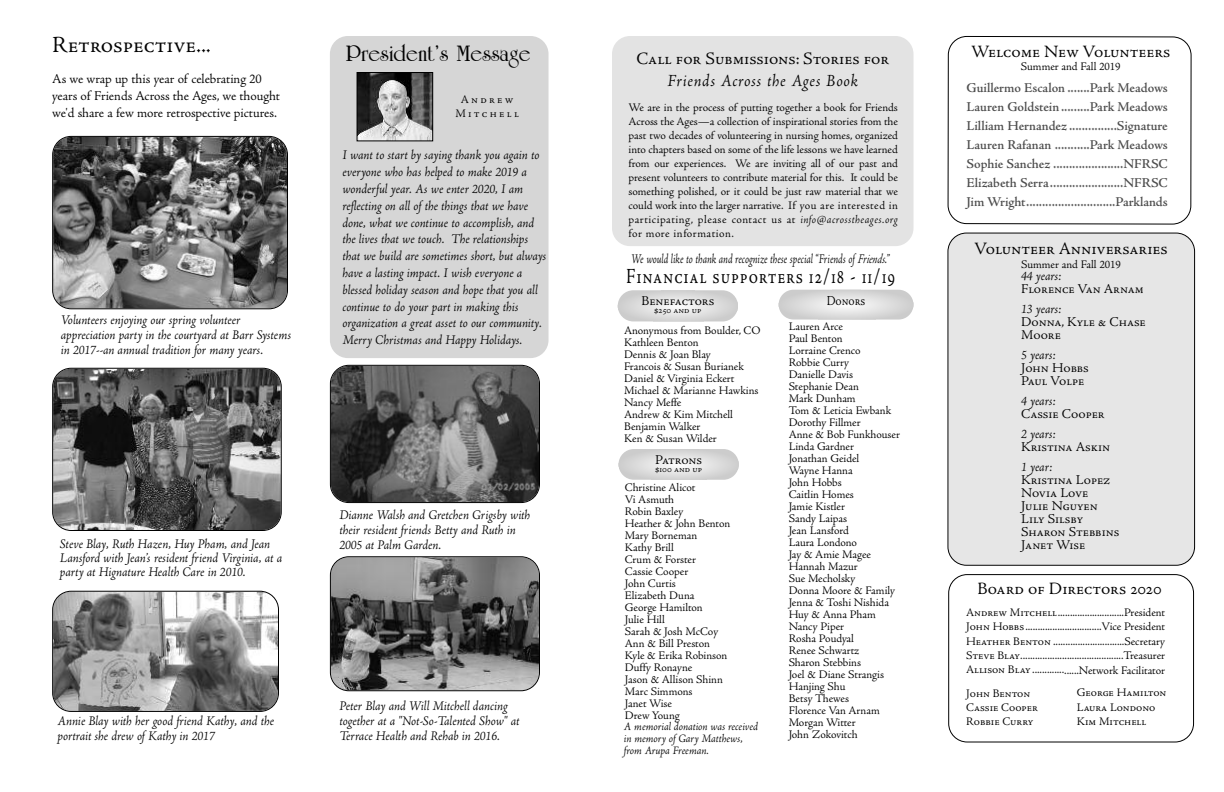
<style>
.page{position:relative;width:1224px;height:792px;background:#fff}
.page>*{position:absolute;margin:0;border:0;box-sizing:border-box;transform-origin:0 0}
.t1{font:700 24px "University Roman BT";letter-spacing:.005em;color:#000}
.t2{font:24px "Adobe Jenson Regular SC";color:#000}
.t3{font:22.5px "Adobe Jenson Regular SC";letter-spacing:.05em;color:#000;scale:.8 1}
.t4{font:18px "Adobe Jenson Regular SC";color:#000}
.t5{font:italic 18px "Adobe Jenson";letter-spacing:.04em;color:#000}
.t6{font:14.2px "Adobe Jenson Regular SC";color:#000;scale:.84 1}
.t7{font:italic 14px/16.8px "Adobe Jenson";color:#000}
.t8{font:600 14px/19px "Adobe Jenson";letter-spacing:-.005em;color:#4d4d4d;text-align:justify}
.t9{font:14px/13px "Adobe Jenson Regular SC";color:#000}
.t10{font:14px/16.8px "Adobe Jenson";letter-spacing:-.005em;color:#000}
.t11{font:italic 14px "Adobe Jenson";color:#000;scale:.8 1}
.t12{font:12px/12px "Adobe Jenson";color:#000}
.t13{font:12px/14.4px "Adobe Jenson Regular SC";color:#000}
.t14{font:italic 12px/12px "Adobe Jenson";letter-spacing:-.005em;color:#000}
.t15{font:12px/14.4px "Adobe Jenson Regular SC";letter-spacing:.195em;color:#000;text-align:center}
.t16{font:10px "Adobe Jenson Regular SC";color:#000}
.s1{font-style:italic}
.s2{font-family:"Adobe Jenson Regular SC"}
</style>
<div class="page">
<div style="left:330px;top:36px;width:219px;height:322px;background:#d6d6d6;border-radius:18px"></div>
<div style="left:612px;top:36px;width:302px;height:210px;background:#e3e3e3;border-radius:18px"></div>
<div style="left:947px;top:233px;width:248px;height:333px;background:#e6e6e6"></div>
<svg style="left:948px;top:36px;width:244px;height:189px"></svg>
<svg style="left:948px;top:574px;width:246px;height:169px"></svg>
<svg style="left:618px;top:290px;width:120px;height:32px;background:#dbdbdb"></svg>
<svg style="left:619px;top:449px;width:120px;height:31px;background:#dbdbdb"></svg>
<svg style="left:779px;top:290px;width:134px;height:30px;background:#dbdbdb"></svg>
<img style="left:359px;top:74px;width:72px;height:65px">
<div style="left:357px;top:72px;width:76px;height:69px;border:1px solid #000"></div>
<svg style="left:52px;top:591px;width:227px;height:121px;background:#949494"></svg>
<svg style="left:52px;top:136px;width:236px;height:173px;background:#6e6e6e"></svg>
<svg style="left:52px;top:368px;width:230px;height:163px;background:#616161"></svg>
<svg style="left:330px;top:365px;width:210px;height:138px;background:#575757"></svg>
<svg style="left:330px;top:556px;width:210px;height:135px;background:#6d6d6d"></svg>
<h1 class="t2" style="left:52px;top:37px;width:160px">Retrospective...</h1>
<p class="t10" style="left:52px;top:72px;width:229px">As we wrap up this year of celebrating 20 years of Friends Across the Ages, we thought we'd share a few more retrospective pictures.</p>
<p class="t7" style="left:61px;top:314px;width:232px;line-height:15px">Volunteers enjoying our spring volunteer appreciation party in the courtyard at Barr Systems in 2017--an annual tradition for many years.</p>
<h1 class="t1" style="left:346px;top:39px;width:186px">President’s Message</h1>
<p class="t15" style="left:455px;top:93px;width:65px">Andrew<br>Mitchell</p>
<p class="t7" style="left:342px;top:148px;width:206px">I want to start by saying thank you again to everyone who has helped to make 2019 a wonderful year. As we enter 2020, I am reflecting on all of the things that we have done, what we continue to accomplish, and the lives that we touch. The relationships that we build are sometimes short, but always have a lasting impact. I wish everyone a blessed holiday season and hope that you all continue to do your part in making this organization a great asset to our community.<br>Merry Christmas and Happy Holidays.</p>
<p class="t7" style="left:60px;top:539px;width:224px;line-height:14px">Steve Blay, Ruth Hazen, Huy Pham, and Jean<br>Lansford with Jean’s resident friend Virginia, at a party at Hignature Health Care in 2010.</p>
<p class="t7" style="left:58px;top:715px;width:218px;line-height:15px">Annie Blay with her good friend Kathy, and the portrait she drew of Kathy in 2017</p>
<p class="t7" style="left:339px;top:509px;width:192px;line-height:15px">Dianne Walsh and Gretchen Grigsby with their resident friends Betty and Ruth in<br>2005 at Palm Garden.</p>
<p class="t7" style="left:339px;top:699px;width:182px;line-height:15px">Peter Blay and Will Mitchell dancing together at a "Not-So-Talented Show" at<br>Terrace Health and Rehab in 2016.</p>
<h3 class="t4" style="left:636px;top:53px;width:254px">Call for Submissions: Stories for</h3>
<h3 class="t5" style="left:668px;top:73px;width:192px">Friends Across the Ages Book</h3>
<p class="t12" style="left:628px;top:101px;width:271px;line-height:14px;text-align:justify">We are in the process of putting together a book for Friends Across the Ages—a collection of inspirational stories from the past two decades of volunteering in nursing homes, organized into chapters based on some of the life lessons we have learned from our experiences. We are inviting all of our past and present volunteers to contribute material for this. It could be something polished, or it could be just raw material that we could work into the larger narrative. If you are interested in participating, please contact us at <span class="s1">info@acrosstheages.org </span>for more information.</p>
<p class="t11" style="left:631px;top:253px;width:325px">We would like to thank and recognize these special “Friends of Friends.”</p>
<h2 class="t3" style="left:626px;top:269px;width:338px">Financial supporters 12/18 - 11/19</h2>
<p class="t9" style="left:641px;top:296px;width:74px">Benefactors</p>
<p class="t16" style="left:654px;top:307px;width:49px">$250 and up</p>
<p class="t6" style="left:827px;top:297px;width:48px">Donors</p>
<p class="t12" style="left:624px;top:325px;width:138px">Anonymous from Boulder, CO<br>Kathleen Benton<br>Dennis &amp; Joan Blay<br>Francois &amp; Susan Burianek<br>Daniel &amp; Virginia Eckert<br>Michael &amp; Marianne Hawkins<br>Nancy Meffe<br>Andrew &amp; Kim Mitchell<br>Benjamin Walker<br>Ken &amp; Susan Wilder</p>
<p class="t12" style="left:789px;top:322px;width:113px">Lauren Arce<br>Paul Benton<br>Lorraine Crenco<br>Robbie Curry<br>Danielle Davis<br>Stephanie Dean<br>Mark Dunham<br>Tom &amp; Leticia Ewbank<br>Dorothy Fillmer<br>Anne &amp; Bob Funkhouser<br>Linda Gardner<br>Jonathan Geidel<br>Wayne Hanna<br>John Hobbs<br>Caitlin Homes<br>Jamie Kistler<br>Sandy Laipas<br>Jean Lansford<br>Laura Londono<br>Jay &amp; Amie Magee<br>Hannah Mazur<br>Sue Mecholsky<br>Donna Moore &amp; Family<br>Jenna &amp; Toshi Nishida<br>Huy &amp; Anna Pham<br>Nancy Piper<br>Rosha Poudyal<br>Renee Schwartz<br>Sharon Stebbins<br>Joel &amp; Diane Strangis<br>Hanjing Shu<br>Betsy Thewes<br>Florence Van Arnam<br>Morgan Witter<br>John Zokovitch</p>
<p class="t9" style="left:655px;top:454px;width:48px">Patrons</p>
<p class="t16" style="left:655px;top:465px;width:49px">$100 and up</p>
<p class="t12" style="left:625px;top:483px;width:107px">Christine Alicot<br>Vi Asmuth<br>Robin Baxley<br>Heather &amp; John Benton<br>Mary Borneman<br>Kathy Brill<br>Crum &amp; Forster<br>Cassie Cooper<br>John Curtis<br>Elizabeth Duna<br>George Hamilton<br>Julie Hill<br>Sarah &amp; Josh McCoy<br>Ann &amp; Bill Preston<br>Kyle &amp; Erika Robinson<br>Duffy Ronayne<br>Jason &amp; Allison Shinn<br>Marc Simmons<br>Janet Wise<br>Drew Young</p>
<p class="t14" style="left:624px;top:721px;width:136px">A memorial donation was received in memory of Gary Matthews, from Arupa Freeman.</p>
<h3 class="t4" style="left:971px;top:46px;width:201px">Welcome New Volunteers</h3>
<p class="t12" style="left:1021px;top:61px;width:101px">Summer and Fall 2019</p>
<p class="t8" style="left:967px;top:79px;width:203px">Guillermo Escalon .......Park Meadows Lauren Goldstein.........Park Meadows Lilliam Hernandez ...............Signature Lauren Rafanan ...........Park Meadows Sophie Sanchez ......................NFRSC Elizabeth Serra.......................NFRSC Jim Wright............................Parklands</p>
<h3 class="t4" style="left:974px;top:243px;width:195px">Volunteer Anniversaries</h3>
<p class="t12" style="left:1021px;top:259px;width:101px">Summer and Fall 2019</p>
<p class="t7" style="left:1021px;top:269px;width:42px">44 years:</p>
<p class="t9" style="left:1021px;top:284px;width:124px">Florence Van Arnam</p>
<p class="t7" style="left:1021px;top:302px;width:42px">13 years:</p>
<p class="t9" style="left:1021px;top:317px;width:126px">Donna, Kyle &amp; Chase<br>Moore</p>
<p class="t7" style="left:1021px;top:348px;width:36px">5 years:</p>
<p class="t9" style="left:1021px;top:363px;width:69px">John Hobbs<br>Paul Volpe</p>
<p class="t7" style="left:1021px;top:394px;width:36px">4 years:</p>
<p class="t9" style="left:1021px;top:409px;width:85px">Cassie Cooper</p>
<p class="t7" style="left:1021px;top:427px;width:36px">2 years:</p>
<p class="t9" style="left:1021px;top:442px;width:90px">Kristina Askin</p>
<p class="t7" style="left:1021px;top:460px;width:33px">1 year:</p>
<p class="t9" style="left:1021px;top:475px;width:100px">Kristina Lopez<br>Novia Love<br>Julie Nguyen<br>Lily Silsby<br>Sharon Stebbins<br>Janet Wise</p>
<h3 class="t4" style="left:977px;top:583px;width:186px">Board of Directors 2020</h3>
<p class="t12" style="left:966px;top:606px;width:201px;line-height:14.4px;text-align:justify"><span class="s2">Andrew Mitchell</span>...........................President <span class="s2">John Hobbs</span>...............................Vice President <span class="s2">Heather Benton</span> .............................Secretary <span class="s2">Steve Blay</span>..........................................Treasurer <span class="s2">Allison Blay</span> ...................Network Facilitator</p>
<p class="t13" style="left:966px;top:687px;width:73px">John Benton<br>Cassie Cooper<br>Robbie Curry</p>
<p class="t13" style="left:1077px;top:687px;width:91px">George Hamilton<br>Laura Londono<br>Kim Mitchell</p>
</div>
